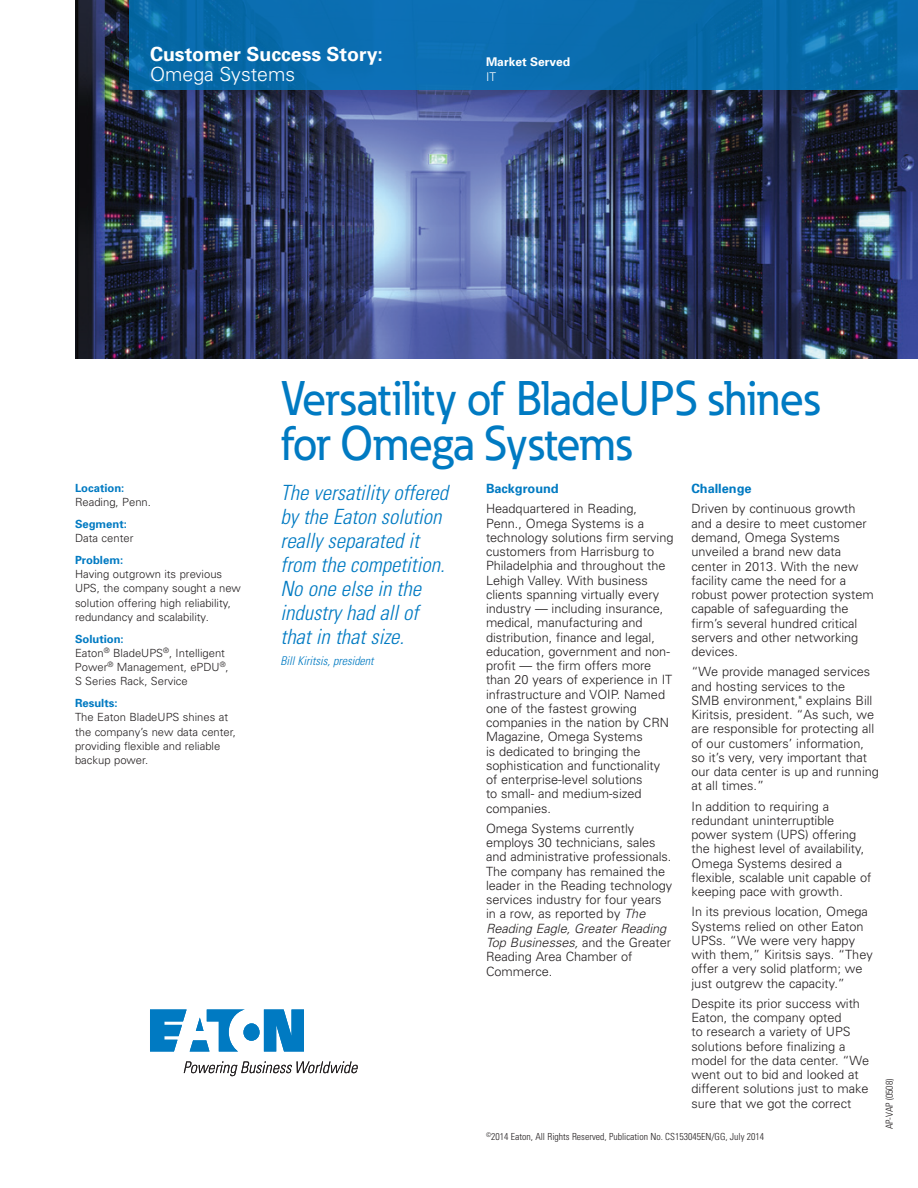
<style>
.page{position:relative;width:918px;height:1188px;background:#fff}
.page>*{position:absolute;margin:0;border:0;box-sizing:border-box;transform-origin:0 0}
.t1{font:500 48px/45px "Eaton";letter-spacing:-.01em;color:#007ac2}
.t2{font:italic 300 condensed 21px/24px "Univers";color:#007ac2}
.t3{font:700 19.5px "Univers";color:#fff}
.t4{font:300 19.5px "Univers";color:#fff}
.t5{font:300 12.75px/14.2px "Univers";color:#231f20}
.t6{font:700 12.75px "Univers";color:#007ac2}
.t7{font:italic 300 condensed 12px "Univers";color:#007ac2}
.t8{font:700 12px "Univers";color:#fff}
.t9{font:300 12px "Univers";color:#fff}
.t10{font:300 11.25px/14.2px "Univers";color:#231f20}
.t11{font:700 11.25px "Univers";color:#007ac2}
.t12{font:300 condensed 9.75px "Univers";color:#231f20}
.s1{font-weight:700;color:#007ac2}
.s2{font-style:italic}
</style>
<div class="page">
<img style="left:75px;top:0;width:843px;height:359px">
<svg style="left:129px;top:0;width:789px;height:90px;fill:#096cae"></svg>
<svg style="left:150px;top:1010px;width:154px;height:42px"></svg>
<svg style="left:184px;top:1061px;width:174px;height:15px"></svg>
<h3 class="t3" style="left:150px;top:43px;width:234px">Customer Success Story:</h3>
<h3 class="t4" style="left:150px;top:62px;width:147px">Omega Systems</h3>
<p class="t8" style="left:486px;top:55px;width:86px">Market Served</p>
<p class="t9" style="left:486px;top:70px;width:12px">IT</p>
<p class="t11" style="left:75px;top:481px;width:51px">Location:</p>
<p class="t10" style="left:75px;top:495px;width:77px">Reading, Penn.</p>
<p class="t11" style="left:75px;top:517px;width:53px">Segment:</p>
<p class="t10" style="left:75px;top:531px;width:60px">Data center</p>
<p class="t11" style="left:75px;top:553px;width:50px">Problem:</p>
<p class="t10" style="left:75px;top:567px;width:168px">Having outgrown its previous<br>UPS, the company sought a new solution offering high reliability, redundancy and scalability.</p>
<p class="t10" style="left:75px;top:632px;width:155px"><span class="s1">Solution:<br></span>Eaton<sup>®</sup> BladeUPS<sup>®</sup>, Intelligent<br>Power<sup>®</sup> Management, ePDU<sup>®</sup>,<br>S Series Rack, Service</p>
<p class="t11" style="left:75px;top:696px;width:44px">Results:</p>
<p class="t10" style="left:75px;top:710px;width:162px">The Eaton BladeUPS shines at the company’s new data center, providing flexible and reliable backup power.</p>
<h1 class="t1" style="left:281px;top:375px;width:541px">Versatility of BladeUPS shines for Omega Systems</h1>
<h2 class="t2" style="left:280px;top:480px;width:169px">The versatility offered by the Eaton solution really separated it from the competition.<br>No one else in the industry had all of that in that size.</h2>
<p class="t7" style="left:280px;top:653px;width:95px">Bill Kiritsis, president</p>
<p class="t6" style="left:486px;top:481px;width:74px">Background</p>
<p class="t5" style="left:486px;top:502px;width:189px">Headquartered in Reading,<br>Penn., Omega Systems is a technology solutions firm serving customers from Harrisburg to<br>Philadelphia and throughout the<br>Lehigh Valley. With business clients spanning virtually every industry — including insurance, medical, manufacturing and distribution, finance and legal, education, government and non&shy;profit — the firm offers more than 20 years of experience in IT infrastructure and VOIP. Named one of the fastest growing companies in the nation by CRN<br>Magazine, Omega Systems<br>is dedicated to bringing the sophistication and functionality of enterprise-level solutions<br>to small- and medium-sized companies.</p>
<p class="t5" style="left:486px;top:821px;width:188px">Omega Systems currently employs 30 technicians, sales and administrative professionals.<br>The company has remained the leader in the Reading technology services industry for four years in a row, as reported by <span class="s2">The<br>Reading Eagle, Greater Reading<br>Top Businesses,</span> and the Greater<br>Reading Area Chamber of<br>Commerce.</p>
<p class="t6" style="left:692px;top:481px;width:62px">Challenge</p>
<p class="t5" style="left:692px;top:502px;width:184px">Driven by continuous growth and a desire to meet customer demand, Omega Systems unveiled a brand new data center in 2013. With the new facility came the need for a robust power protection system capable of safeguarding the firm’s several hundred critical servers and other networking devices.</p>
<p class="t5" style="left:692px;top:665px;width:189px">“We provide managed services and hosting services to the<br>SMB environment," explains Bill<br>Kiritsis, president. “As such, we are responsible for protecting all of our customers’ information, so it’s very, very important that our data center is up and running at all times.”</p>
<p class="t5" style="left:692px;top:799px;width:181px">In addition to requiring a redundant uninterruptible power system (UPS) offering the highest level of availability,<br>Omega Systems desired a flexible, scalable unit capable of keeping pace with growth.</p>
<p class="t5" style="left:692px;top:905px;width:183px">In its previous location, Omega<br>Systems relied on other Eaton<br>UPSs. “We were very happy with them,” Kiritsis says. “They offer a very solid platform; we just outgrew the capacity.”</p>
<p class="t5" style="left:692px;top:996px;width:179px">Despite its prior success with<br>Eaton, the company opted<br>to research a variety of UPS solutions before finalizing a model for the data center. “We went out to bid and looked at different solutions just to make sure that we got the correct</p>
<p class="t12" style="left:486px;top:1131px;width:280px"><sup>©</sup>2014 Eaton, All Rights Reserved, Publication No. CS153045EN/GG, July 2014</p>
<p class="t12" style="left:883px;top:1129px;width:52px;rotate:-90deg">AP-VAP (0508)</p>
</div>
